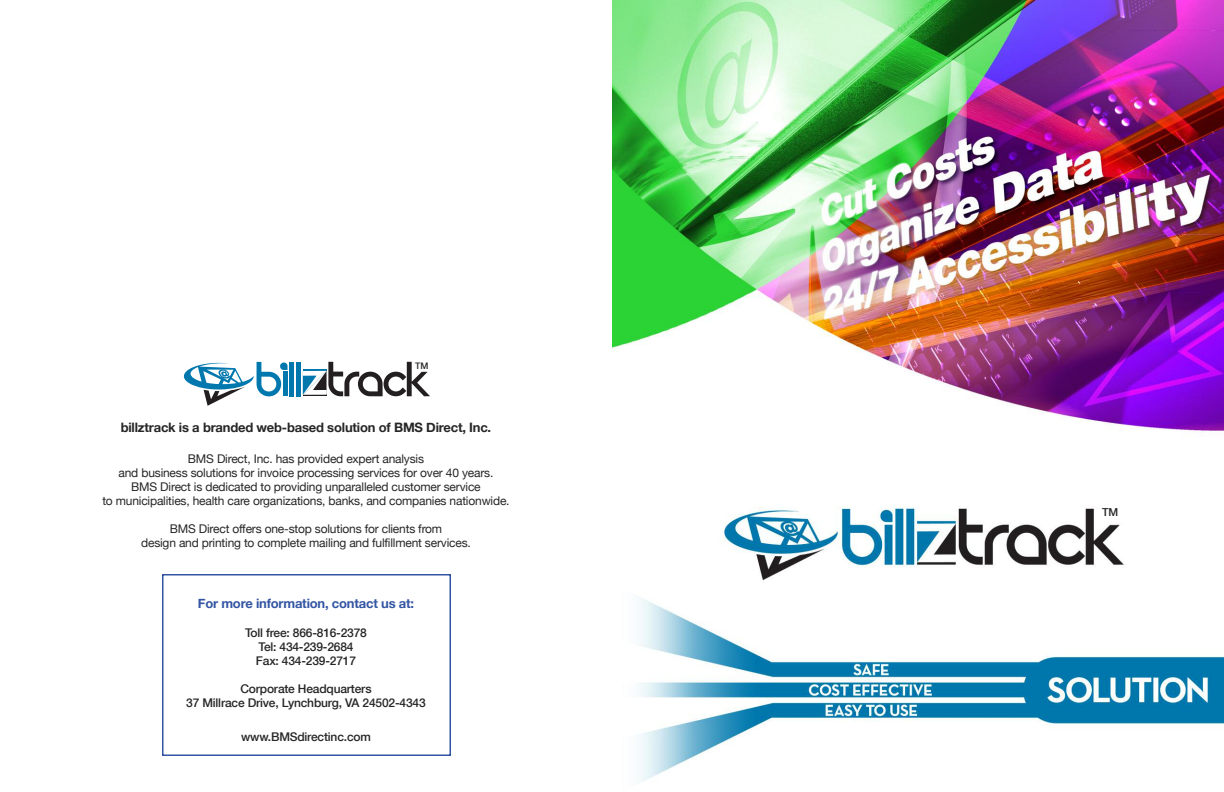
<style>
.page{position:relative;width:1224px;height:792px;background:#fff}
.page>*{position:absolute;margin:0;border:0;box-sizing:border-box;transform-origin:0 0}
.t1{font:700 13px "Helvetica Neue";letter-spacing:-.015em;color:#272627}
.t2{font:700 13px "Helvetica Neue";letter-spacing:-.015em;color:#3355a3}
.t3{font:12px/14px "Helvetica Neue";letter-spacing:-.015em;color:#272627;text-align:center}
.t4{font:500 12px/14px "Helvetica Neue";letter-spacing:-.015em;color:#272627;text-align:center}
.t5{font:500 11px "Helvetica Neue";color:#272627}
.t6{font:500 9px "Helvetica Neue";color:#272627}
</style>
<div class="page">
<img style="left:612px;top:0;width:612px;height:782px">
<div style="left:289px;top:362px;width:5px;height:34px;background:#0078ae"></div>
<div style="left:296px;top:362px;width:5px;height:34px;background:#0078ae"></div>
<svg style="left:302px;top:362px;width:128px;height:34px"></svg>
<svg style="left:184px;top:362px;width:104px;height:44px"></svg>
<div style="left:162px;top:574px;width:289px;height:182px;border:2px solid #3355a3"></div>
<p class="t6" style="left:415px;top:360px;width:15px">TM</p>
<p class="t1" style="left:121px;top:419px;width:372px">billztrack is a branded web-based solution of BMS Direct, Inc.</p>
<p class="t3" style="left:102px;top:452px;width:409px">BMS Direct, Inc. has provided expert analysis<br>and business solutions for invoice processing services for over 40 years.<br>BMS Direct is dedicated to providing unparalleled customer service<br>to municipalities, health care organizations, banks, and companies nationwide.</p>
<p class="t3" style="left:141px;top:522px;width:331px">BMS Direct offers one-stop solutions for clients from<br>design and printing to complete mailing and fulfillment services.</p>
<p class="t2" style="left:198px;top:596px;width:218px">For more information, contact us at:</p>
<p class="t4" style="left:245px;top:626px;width:123px">Toll free: 866-816-2378<br>Tel: 434-239-2684<br>Fax: 434-239-2717</p>
<p class="t4" style="left:186px;top:682px;width:241px">Corporate Headquarters<br>37 Millrace Drive, Lynchburg, VA 24502-4343</p>
<p class="t4" style="left:241px;top:729px;width:131px">www.BMSdirectinc.com</p>
<p class="t5" style="left:1102px;top:506px;width:18px">TM</p>
</div>
